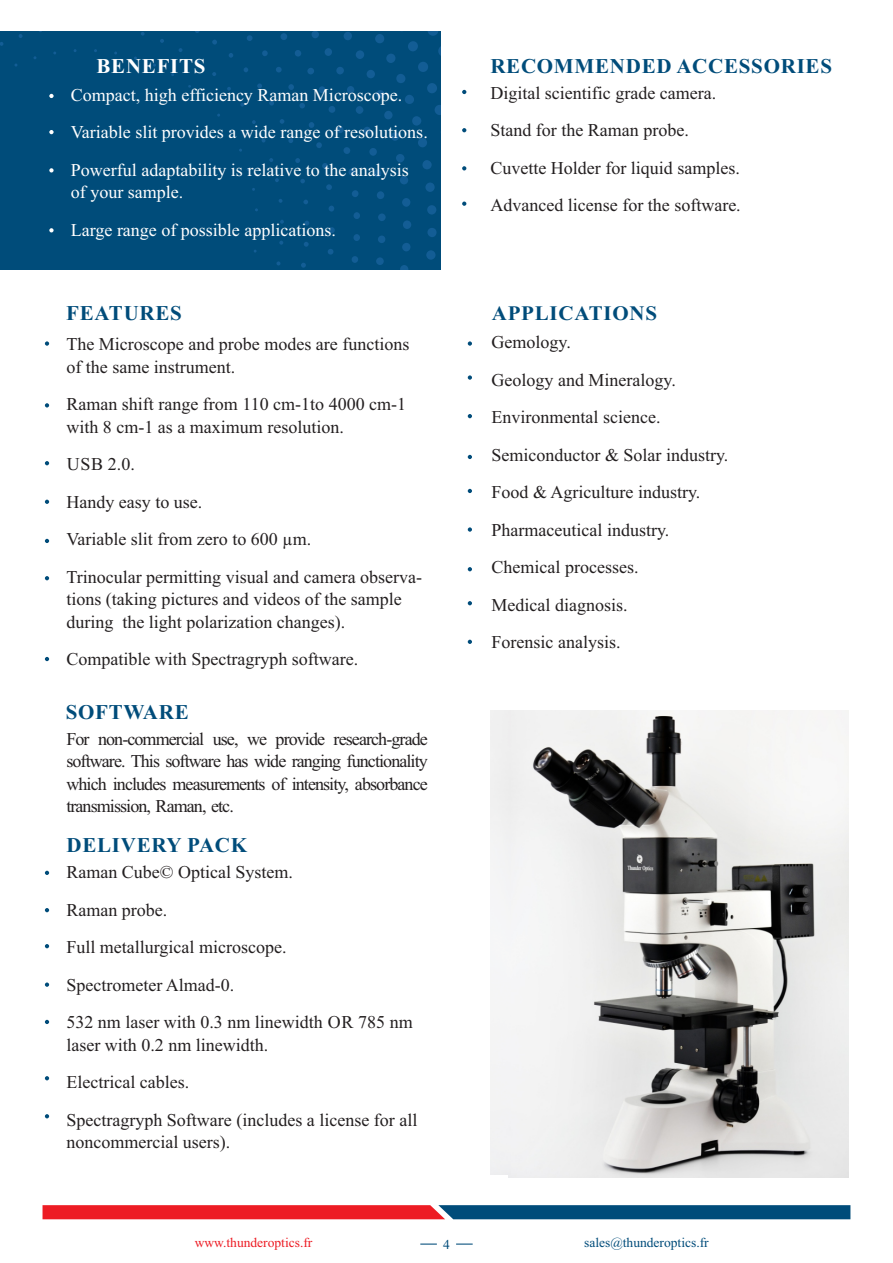
<style>
.page{position:relative;width:893px;height:1263px;background:#fff}
.page>*{position:absolute;margin:0;border:0;box-sizing:border-box;transform-origin:0 0}
.t1{font:700 21px "Times New Roman";letter-spacing:.035em;color:#004c7a}
.t2{font:700 21px "Times New Roman";letter-spacing:.035em;color:#fff}
.t3{font:700 20.55px "Times New Roman";letter-spacing:.035em;color:#004c7a}
.t4{font:18px/37.5px "Times New Roman";color:#231f20}
.t5{font:18px/37.5px "Times New Roman";color:#fff}
.t6{font:13.5px "Times New Roman";color:#004c7a}
.t7{font:13.5px "Times New Roman";color:#ed1c24}
</style>
<div class="page">
<div style="left:0;top:31px;width:440px;height:239px;background:#004c7a"></div>
<svg style="left:0;top:34px;width:23px;height:33px"></svg>
<svg style="left:134px;top:32px;width:11px;height:28px"></svg>
<svg style="left:153px;top:31px;width:287px;height:239px"></svg>
<svg style="left:462px;top:128px;width:4px;height:4px"></svg>
<svg style="left:462px;top:166px;width:4px;height:4px"></svg>
<svg style="left:462px;top:202px;width:4px;height:4px"></svg>
<svg style="left:462px;top:90px;width:4px;height:4px"></svg>
<svg style="left:49px;top:52px;width:7px;height:181px"></svg>
<svg style="left:45px;top:576px;width:4px;height:4px"></svg>
<svg style="left:45px;top:341px;width:4px;height:5px"></svg>
<svg style="left:45px;top:403px;width:4px;height:4px"></svg>
<svg style="left:45px;top:461px;width:4px;height:4px"></svg>
<svg style="left:45px;top:500px;width:4px;height:4px"></svg>
<svg style="left:45px;top:539px;width:4px;height:4px"></svg>
<svg style="left:43px;top:1205px;width:807px;height:14px;background:#783853"></svg>
<svg style="left:456px;top:1243px;width:17px;height:1px"></svg>
<svg style="left:420px;top:1243px;width:17px;height:1px"></svg>
<svg style="left:45px;top:657px;width:4px;height:4px"></svg>
<svg style="left:45px;top:871px;width:4px;height:4px"></svg>
<svg style="left:45px;top:908px;width:4px;height:4px"></svg>
<svg style="left:45px;top:944px;width:4px;height:4px"></svg>
<svg style="left:45px;top:982px;width:4px;height:5px"></svg>
<svg style="left:45px;top:1020px;width:4px;height:4px"></svg>
<svg style="left:45px;top:1076px;width:4px;height:4px"></svg>
<svg style="left:45px;top:1114px;width:4px;height:4px"></svg>
<svg style="left:468px;top:341px;width:4px;height:5px"></svg>
<svg style="left:468px;top:375px;width:4px;height:5px"></svg>
<svg style="left:468px;top:414px;width:4px;height:4px"></svg>
<svg style="left:468px;top:455px;width:4px;height:4px"></svg>
<svg style="left:468px;top:489px;width:4px;height:4px"></svg>
<svg style="left:468px;top:527px;width:4px;height:5px"></svg>
<svg style="left:468px;top:567px;width:4px;height:4px"></svg>
<svg style="left:468px;top:601px;width:4px;height:4px"></svg>
<svg style="left:468px;top:640px;width:4px;height:4px"></svg>
<img style="left:509px;top:710px;width:339px;height:468px">
<p class="t2" style="left:97px;top:58px;width:111px">BENEFITS</p>
<p class="t5" style="left:71px;top:78px;width:358px">Compact, high efficiency Raman Microscope.<br>Variable slit provides a wide range of resolutions.<br>Powerful adaptability is relative to the analysis</p>
<p class="t5" style="left:71px;top:175px;width:267px">of your sample.<br>Large range of possible applications.</p>
<p class="t1" style="left:66px;top:306px;width:117px">FEATURES</p>
<p class="t4" style="left:66px;top:335px;width:344px;line-height:22.5px">The Microscope and probe modes are functions of the same instrument.</p>
<p class="t4" style="left:66px;top:395px;width:341px;line-height:22.5px">Raman shift range from 110 cm-1to 4000 cm-1 with 8 cm-1 as a maximum resolution.</p>
<p class="t4" style="left:66px;top:447px;width:357px">USB 2.0.<br>Handy easy to use.<br>Variable slit from zero to 600 µm.<br>Trinocular permitting visual and camera observa-</p>
<p class="t4" style="left:66px;top:590px;width:337px;line-height:22.5px">tions (taking pictures and videos of the sample during the light polarization changes).</p>
<p class="t4" style="left:66px;top:642px;width:293px">Compatible with Spectragryph software.</p>
<p class="t1" style="left:66px;top:705px;width:125px">SOFTWARE</p>
<p class="t4" style="left:66px;top:729px;width:363px;line-height:22.5px;text-align:justify">For non-commercial use, we provide research-grade software. This software has wide ranging functionality which includes measurements of intensity, absorbance transmission, Raman, etc.</p>
<p class="t1" style="left:67px;top:838px;width:182px">DELIVERY PACK</p>
<p class="t4" style="left:66px;top:855px;width:348px">Raman Cube© Optical System.<br>Raman probe.<br>Full metallurgical microscope.<br>Spectrometer Almad-0.<br>532 nm laser with 0.3 nm linewidth OR 785 nm</p>
<p class="t4" style="left:66px;top:1027px;width:352px">laser with 0.2 nm linewidth.<br>Electrical cables.<br>Spectragryph Software (includes a license for all</p>
<p class="t4" style="left:66px;top:1125px;width:165px">noncommercial users).</p>
<p class="t1" style="left:490px;top:58px;width:343px">RECOMMENDED ACCESSORIES</p>
<p class="t4" style="left:490px;top:76px;width:252px">Digital scientific grade camera.<br>Stand for the Raman probe.<br>Cuvette Holder for liquid samples.<br>Advanced license for the software.</p>
<p class="t3" style="left:492px;top:306px;width:167px">APPLICATIONS</p>
<p class="t4" style="left:492px;top:325px;width:238px">Gemology.<br>Geology and Mineralogy.<br>Environmental science.<br>Semiconductor &amp; Solar industry.<br>Food &amp; Agriculture industry.<br>Pharmaceutical industry.<br>Chemical processes.<br>Medical diagnosis.<br>Forensic analysis.</p>
<p class="t7" style="left:195px;top:1238px;width:119px">www.thunderoptics.fr</p>
<p class="t6" style="left:443px;top:1239px;width:8px">4</p>
<p class="t6" style="left:584px;top:1238px;width:126px">sales@thunderoptics.fr</p>
</div>
